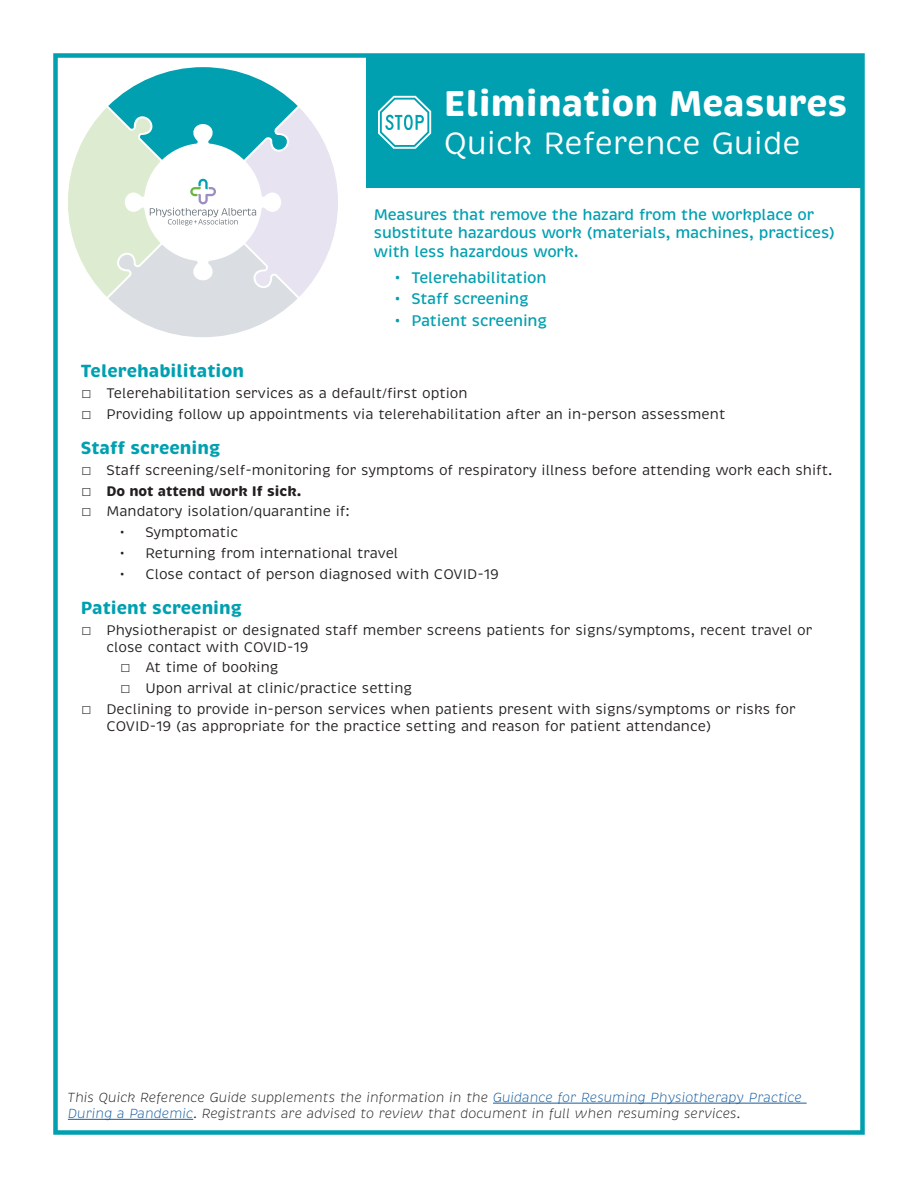
<style>
.page{position:relative;width:918px;height:1188px;background:#fff}
.page>*{position:absolute;margin:0;border:0;box-sizing:border-box;transform-origin:0 0}
.t1{font:700 36.75px "Brevia";color:#fff}
.t2{font:31.5px "Brevia";color:#fff}
.t3{font:700 18px "Brevia";color:#00a0b0}
.t4{font:500 15.75px/18.9px "Brevia";letter-spacing:-.01em;color:#00a0b0}
.t5{font:14.25px/17.1px "Brevia";color:#231f20}
.t6{font:700 14.25px "Brevia";color:#231f20}
.t7{font:italic 300 13.5px/16.2px "Brevia";color:#231f20}
.s1{color:#175d9e}
</style>
<div class="page">
<div style="left:53px;top:53px;width:812px;height:1082px;border:4px solid #00a0b0"></div>
<div style="left:366px;top:57px;width:498px;height:130px;background:#00a0b0"></div>
<hr style="left:493px;top:1103px;width:314px;height:1px;background:#175d9e">
<hr style="left:68px;top:1119px;width:125px;height:1px;background:#175d9e">
<svg style="left:378px;top:96px;width:53px;height:53px"></svg>
<svg style="left:68px;top:67px;width:270px;height:270px"></svg>
<p class="t1" style="left:444px;top:80px;width:405px">Elimination Measures</p>
<p class="t2" style="left:444px;top:124px;width:358px">Quick Reference Guide</p>
<p class="t4" style="left:374px;top:205px;width:463px">Measures that remove the hazard from the workplace or substitute hazardous work (materials, machines, practices) with less hazardous work.</p>
<p class="t4" style="left:395px;top:268px;width:153px">• Telerehabilitation</p>
<p class="t4" style="left:395px;top:290px;width:135px">• Staff screening</p>
<p class="t4" style="left:395px;top:311px;width:154px">• Patient screening</p>
<p class="t3" style="left:81px;top:360px;width:165px">Telerehabilitation</p>
<p class="t5" style="left:81px;top:385px;width:388px">☐ Telerehabilitation services as a default/first option</p>
<p class="t5" style="left:81px;top:406px;width:646px">☐ Providing follow up appointments via telerehabilitation after an in-person assessment</p>
<p class="t3" style="left:81px;top:437px;width:141px">Staff screening</p>
<p class="t5" style="left:81px;top:462px;width:753px">☐ Staff screening/self-monitoring for symptoms of respiratory illness before attending work each shift.</p>
<p class="t6" style="left:81px;top:482px;width:222px">☐ Do not attend work If sick.</p>
<p class="t5" style="left:81px;top:503px;width:270px">☐ Mandatory isolation/quarantine if:</p>
<p class="t5" style="left:120px;top:524px;width:120px">• Symptomatic</p>
<p class="t5" style="left:120px;top:544px;width:280px">• Returning from international travel</p>
<p class="t5" style="left:120px;top:566px;width:381px">• Close contact of person diagnosed with COVID-19</p>
<p class="t3" style="left:81px;top:597px;width:163px">Patient screening</p>
<p class="t5" style="left:106px;top:622px;width:708px;text-indent:-26px">☐ Physiotherapist or designated staff member screens patients for signs/symptoms, recent travel or close contact with COVID-19</p>
<p class="t5" style="left:120px;top:659px;width:160px">☐ At time of booking</p>
<p class="t5" style="left:120px;top:680px;width:294px">☐ Upon arrival at clinic/practice setting</p>
<p class="t5" style="left:106px;top:700px;width:691px;text-indent:-26px">☐ Declining to provide in-person services when patients present with signs/symptoms or risks for<br>COVID-19 (as appropriate for the practice setting and reason for patient attendance)</p>
<p class="t7" style="left:68px;top:1089px;width:735px">This Quick Reference Guide supplements the information in the <span class="s1">Guidance for Resuming Physiotherapy Practice<br>During a Pandemic</span>. Registrants are advised to review that document in full when resuming services.</p>
</div>
